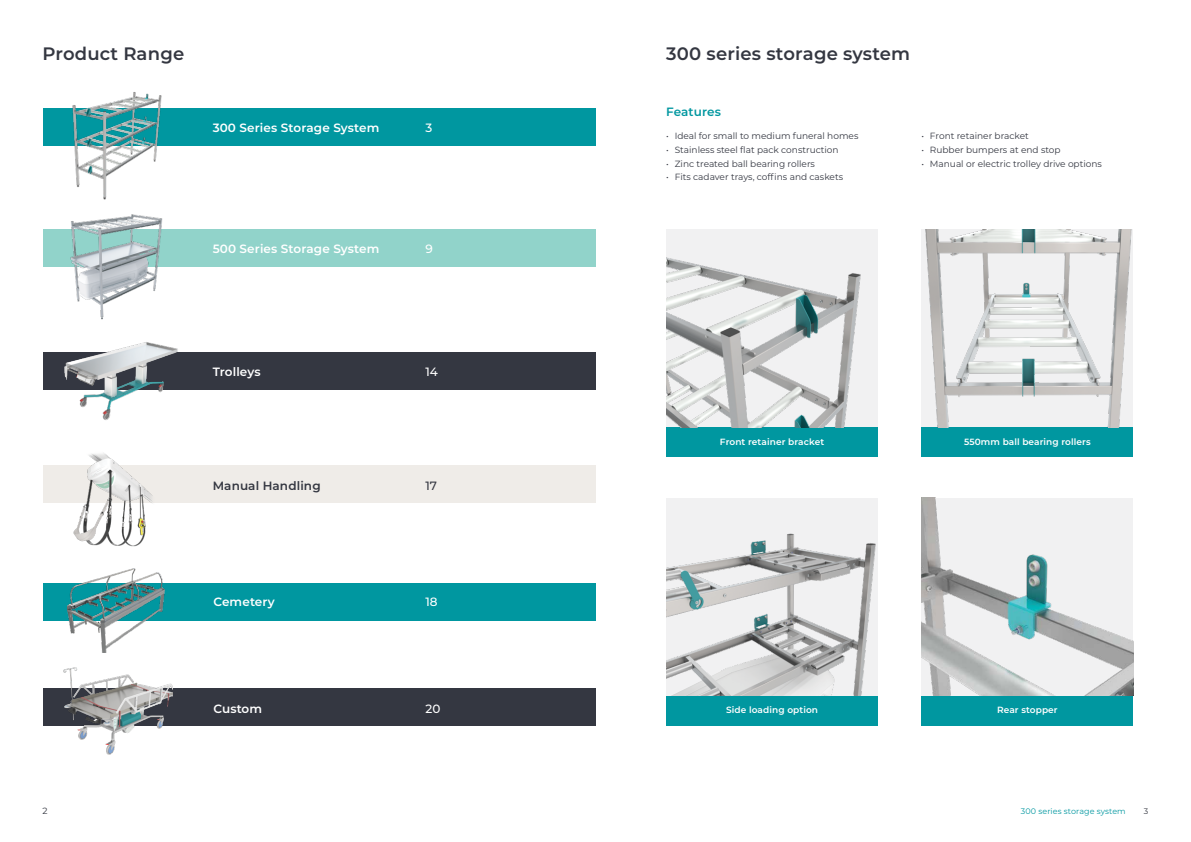
<style>
.page{position:relative;width:1191px;height:842px;background:#fff}
.page>*{position:absolute;margin:0;border:0;box-sizing:border-box;transform-origin:0 0}
.t1{font:600 18px "Montserrat";letter-spacing:.01em;color:#343741}
.t2{font:600 12px "Montserrat";letter-spacing:.01em;color:#fff}
.t3{font:600 12px "Montserrat";letter-spacing:.01em;color:#343741}
.t4{font:600 12px "Montserrat";letter-spacing:.01em;color:#0097a0}
.t5{font:500 12px "Montserrat";color:#fff}
.t6{font:500 12px "Montserrat";color:#343741}
.t7{font:9px "Montserrat";color:#343741}
.t8{font:600 9px "Montserrat";letter-spacing:.01em;color:#fff}
.t9{font:8px "Montserrat";letter-spacing:.01em;color:#0097a0}
.t10{font:8px "Montserrat";color:#343741}
</style>
<div class="page">
<div style="left:666px;top:427px;width:212px;height:30px;background:#0097a0"></div>
<div style="left:666px;top:696px;width:212px;height:29px;background:#0097a0"></div>
<div style="left:921px;top:696px;width:212px;height:29px;background:#0097a0"></div>
<div style="left:921px;top:427px;width:212px;height:30px;background:#0097a0"></div>
<div style="left:43px;top:108px;width:552px;height:37px;background:#0097a0"></div>
<img style="left:69px;top:92px;width:95px;height:108px">
<div style="left:43px;top:229px;width:552px;height:38px;background:#91d3ca"></div>
<img style="left:70px;top:214px;width:93px;height:106px">
<div style="left:43px;top:352px;width:552px;height:38px;background:#343741"></div>
<img style="left:64px;top:342px;width:114px;height:78px">
<div style="left:43px;top:465px;width:552px;height:38px;background:#efece8"></div>
<img style="left:73px;top:453px;width:80px;height:94px">
<div style="left:43px;top:688px;width:553px;height:37px;background:#343741"></div>
<img style="left:61px;top:652px;width:111px;height:103px">
<div style="left:43px;top:583px;width:553px;height:37px;background:#0097a0"></div>
<img style="left:68px;top:569px;width:97px;height:83px">
<img style="left:666px;top:230px;width:212px;height:197px">
<img style="left:921px;top:230px;width:212px;height:197px">
<img style="left:666px;top:498px;width:212px;height:198px">
<img style="left:921px;top:498px;width:212px;height:198px">
<h1 class="t1" style="left:43px;top:41px;width:143px">Product Range</h1>
<h2 class="t2" style="left:213px;top:119px;width:168px">300 Series Storage System</h2>
<h2 class="t2" style="left:213px;top:240px;width:168px">500 Series Storage System</h2>
<h2 class="t2" style="left:213px;top:363px;width:49px">Trolleys</h2>
<h2 class="t3" style="left:213px;top:477px;width:109px">Manual Handling</h2>
<h2 class="t2" style="left:213px;top:594px;width:63px">Cemetery</h2>
<h2 class="t2" style="left:213px;top:700px;width:50px">Custom</h2>
<h2 class="t5" style="left:425px;top:119px;width:8px">3</h2>
<h2 class="t5" style="left:425px;top:240px;width:9px">9</h2>
<h2 class="t5" style="left:425px;top:363px;width:14px">14</h2>
<h2 class="t6" style="left:425px;top:477px;width:13px">17</h2>
<h2 class="t5" style="left:425px;top:594px;width:14px">18</h2>
<h2 class="t5" style="left:425px;top:700px;width:16px">20</h2>
<h1 class="t1" style="left:666px;top:41px;width:245px">300 series storage system</h1>
<h2 class="t4" style="left:666px;top:104px;width:56px">Features</h2>
<p class="t7" style="left:666px;top:130px;width:194px">• Ideal for small to medium funeral homes</p>
<p class="t7" style="left:666px;top:144px;width:174px">• Stainless steel flat pack construction</p>
<p class="t7" style="left:666px;top:157px;width:150px">• Zinc treated ball bearing rollers</p>
<p class="t7" style="left:666px;top:171px;width:178px">• Fits cadaver trays, coffins and caskets</p>
<p class="t7" style="left:921px;top:130px;width:109px">• Front retainer bracket</p>
<p class="t7" style="left:921px;top:144px;width:141px">• Rubber bumpers at end stop</p>
<p class="t7" style="left:921px;top:157px;width:182px">• Manual or electric trolley drive options</p>
<p class="t8" style="left:720px;top:435px;width:106px">Front retainer bracket</p>
<p class="t8" style="left:964px;top:435px;width:128px">550mm ball bearing rollers</p>
<p class="t8" style="left:726px;top:704px;width:94px">Side loading option</p>
<p class="t8" style="left:997px;top:704px;width:62px">Rear stopper</p>
<p class="t7" style="left:43px;top:804px;width:7px">2</p>
<p class="t10" style="left:1144px;top:805px;width:6px">3</p>
<p class="t9" style="left:1021px;top:805px;width:106px">300 series storage system</p>
</div>
